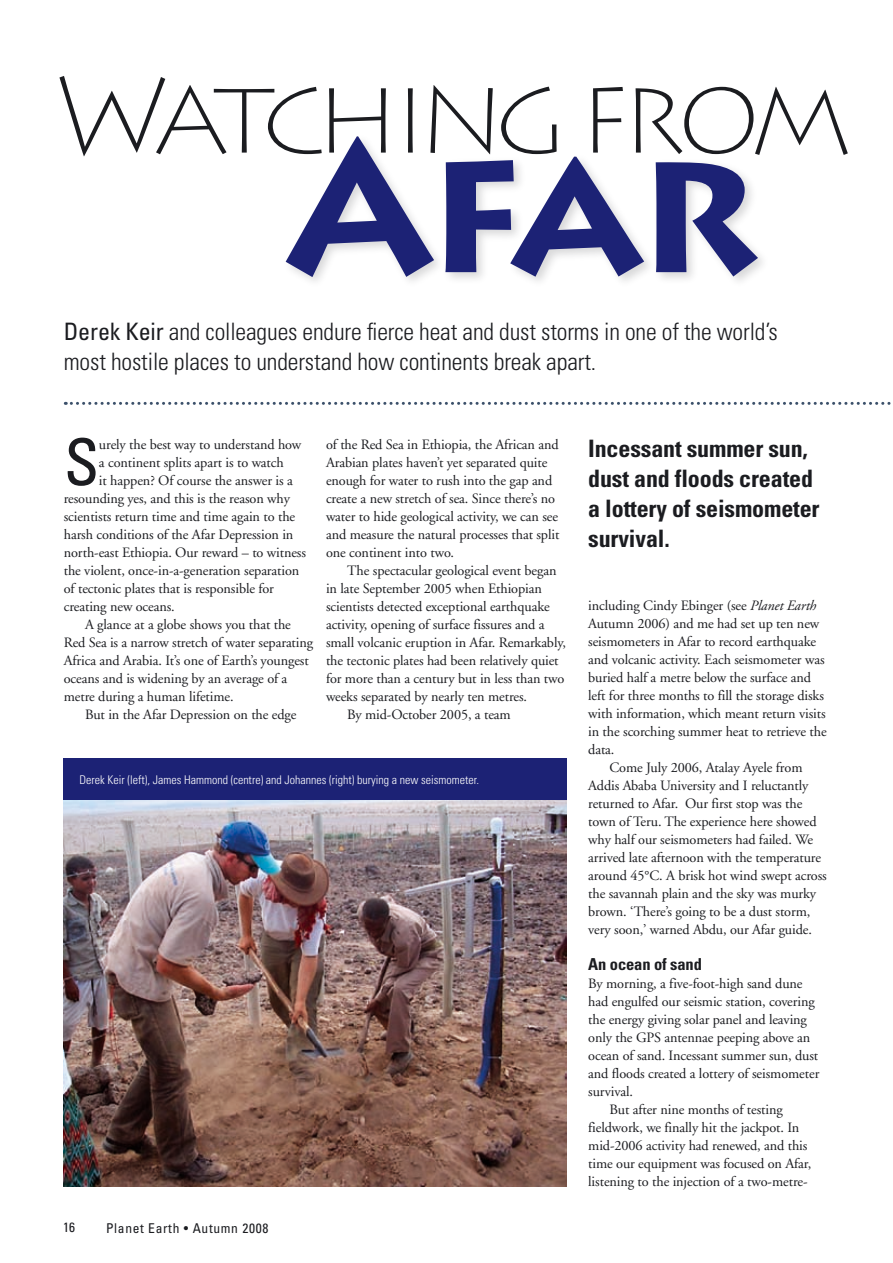
<style>
.page{position:relative;width:893px;height:1263px;background:#fff}
.page>*{position:absolute;margin:0;border:0;box-sizing:border-box;transform-origin:0 0}
.t1{font:700 183px "Lithos Pro";color:#1c2275}
.t2{font:200 108px "Lithos Pro";letter-spacing:-.1em;color:#1b1c20}
.t3{font:condensed 64.05px "Univers";color:#1b1c20}
.t4{font:300 condensed 24px/30px "Univers";letter-spacing:-.005em;color:#1b1c20}
.t5{font:700 condensed 24px/30px "Univers";letter-spacing:-.005em;color:#1b1c20}
.t6{font:700 condensed 16.5px "Univers";letter-spacing:-.005em;color:#1b1c20}
.t7{font:14.25px/18px "Adobe Garamond";letter-spacing:-.005em;color:#1b1c20}
.t8{font:condensed 13.5px "Univers";letter-spacing:.05em;color:#1b1c20}
.t9{font:300 condensed 12px "Univers";color:#fff}
.s1{font-weight:400}
.s2{font-style:italic}
</style>
<div class="page">
<div style="left:64px;top:758px;width:503px;height:44px;background:#1c2275"></div>
<img style="left:64px;top:801px;width:503px;height:385px">
<div style="left:281px;top:132px;width:489px;height:158px;background:#1b1c20;opacity:.17"></div>
<svg style="left:65px;top:402px;width:826px;height:3px"></svg>
<h2 class="t2" style="left:52px;top:53px;width:803px">Watching from</h2>
<h1 class="t1" style="left:284px;top:99px;width:476px">Afar</h1>
<h3 class="t4" style="left:64px;top:316px;width:715px"><span class="s1">Derek Keir</span> and colleagues endure fierce heat and dust storms in one of the world’s most hostile places to understand how continents break apart.</h3>
<h3 class="t3" style="left:64px;top:421px;width:37px">S</h3>
<p class="t7" style="left:99px;top:436px;width:204px">urely the best way to understand how</p>
<p class="t7" style="left:99px;top:454px;width:186px">a continent splits apart is to watch</p>
<p class="t7" style="left:99px;top:472px;width:195px">it happen? Of course the answer is a</p>
<p class="t7" style="left:64px;top:490px;width:228px">resounding yes, and this is the reason why</p>
<p class="t7" style="left:64px;top:508px;width:233px">scientists return time and time again to the</p>
<p class="t7" style="left:64px;top:526px;width:231px">harsh conditions of the Afar Depression in</p>
<p class="t7" style="left:64px;top:544px;width:244px">north-east Ethiopia. Our reward – to witness</p>
<p class="t7" style="left:64px;top:562px;width:237px">the violent, once-in-a-generation separation</p>
<p class="t7" style="left:64px;top:580px;width:212px">of tectonic plates that is responsible for</p>
<p class="t7" style="left:64px;top:598px;width:113px">creating new oceans.</p>
<p class="t7" style="left:85px;top:616px;width:207px">A glance at a globe shows you that the</p>
<p class="t7" style="left:64px;top:634px;width:251px">Red Sea is a narrow stretch of water separating</p>
<p class="t7" style="left:64px;top:652px;width:246px">Africa and Arabia. It’s one of Earth’s youngest</p>
<p class="t7" style="left:64px;top:670px;width:225px">oceans and is widening by an average of a</p>
<p class="t7" style="left:64px;top:688px;width:171px">metre during a human lifetime.</p>
<p class="t7" style="left:85px;top:706px;width:213px">But in the Afar Depression on the edge</p>
<p class="t7" style="left:326px;top:436px;width:235px">of the Red Sea in Ethiopia, the African and Arabian plates haven’t yet separated quite enough for water to rush into the gap and create a new stretch of sea. Since there’s no water to hide geological activity, we can see and measure the natural processes that split one continent into two.</p>
<p class="t7" style="left:347px;top:562px;width:211px">The spectacular geological event began</p>
<p class="t7" style="left:326px;top:580px;width:217px">in late September 2005 when Ethiopian</p>
<p class="t7" style="left:326px;top:598px;width:225px">scientists detected exceptional earthquake</p>
<p class="t7" style="left:326px;top:616px;width:220px">activity, opening of surface fissures and a</p>
<p class="t7" style="left:326px;top:634px;width:241px">small volcanic eruption in Afar. Remarkably,</p>
<p class="t7" style="left:326px;top:652px;width:234px">the tectonic plates had been relatively quiet</p>
<p class="t7" style="left:326px;top:670px;width:240px">for more than a century but in less than two</p>
<p class="t7" style="left:326px;top:688px;width:203px">weeks separated by nearly ten metres.</p>
<p class="t7" style="left:347px;top:706px;width:165px">By mid-October 2005, a team</p>
<p class="t9" style="left:79px;top:773px;width:401px">Derek Keir (left), James Hammond (centre) and Johannes (right) burying a new seismometer.</p>
<p class="t8" style="left:63px;top:1218px;width:13px">16</p>
<p class="t8" style="left:106px;top:1219px;width:164px">Planet Earth • Autumn 2008</p>
<h3 class="t5" style="left:588px;top:433px;width:233px">Incessant summer sun, dust and floods created a lottery of seismometer survival.</h3>
<p class="t7" style="left:588px;top:597px;width:230px">including Cindy Ebinger (see <span class="s2">Planet Earth</span></p>
<p class="t7" style="left:588px;top:615px;width:233px">Autumn 2006) and me had set up ten new</p>
<p class="t7" style="left:588px;top:633px;width:229px">seismometers in Afar to record earthquake</p>
<p class="t7" style="left:588px;top:651px;width:238px">and volcanic activity. Each seismometer was</p>
<p class="t7" style="left:588px;top:669px;width:224px">buried half a metre below the surface and</p>
<p class="t7" style="left:588px;top:687px;width:237px">left for three months to fill the storage disks</p>
<p class="t7" style="left:588px;top:705px;width:239px">with information, which meant return visits</p>
<p class="t7" style="left:588px;top:723px;width:240px">in the scorching summer heat to retrieve the</p>
<p class="t7" style="left:588px;top:741px;width:28px">data.</p>
<p class="t7" style="left:609px;top:759px;width:195px">Come July 2006, Atalay Ayele from</p>
<p class="t7" style="left:588px;top:777px;width:222px">Addis Ababa University and I reluctantly</p>
<p class="t7" style="left:588px;top:795px;width:216px">returned to Afar. Our first stop was the</p>
<p class="t7" style="left:588px;top:813px;width:230px">town of Teru. The experience here showed</p>
<p class="t7" style="left:588px;top:831px;width:226px">why half our seismometers had failed. We</p>
<p class="t7" style="left:588px;top:849px;width:234px">arrived late afternoon with the temperature</p>
<p class="t7" style="left:588px;top:867px;width:240px">around 45°C. A brisk hot wind swept across</p>
<p class="t7" style="left:588px;top:885px;width:229px">the savannah plain and the sky was murky</p>
<p class="t7" style="left:588px;top:903px;width:224px">brown. ‘There’s going to be a dust storm,</p>
<p class="t7" style="left:588px;top:921px;width:225px">very soon,’ warned Abdu, our Afar guide.</p>
<p class="t6" style="left:588px;top:954px;width:115px">An ocean of sand</p>
<p class="t7" style="left:588px;top:975px;width:216px">By morning, a five-foot-high sand dune</p>
<p class="t7" style="left:588px;top:993px;width:228px">had engulfed our seismic station, covering</p>
<p class="t7" style="left:588px;top:1011px;width:220px">the energy giving solar panel and leaving</p>
<p class="t7" style="left:588px;top:1029px;width:224px">only the GPS antennae peeping above an</p>
<p class="t7" style="left:588px;top:1047px;width:232px">ocean of sand. Incessant summer sun, dust</p>
<p class="t7" style="left:588px;top:1065px;width:233px">and floods created a lottery of seismometer</p>
<p class="t7" style="left:588px;top:1083px;width:46px">survival.</p>
<p class="t7" style="left:609px;top:1101px;width:175px">But after nine months of testing</p>
<p class="t7" style="left:588px;top:1119px;width:213px">fieldwork, we finally hit the jackpot. In</p>
<p class="t7" style="left:588px;top:1137px;width:221px">mid-2006 activity had renewed, and this</p>
<p class="t7" style="left:588px;top:1155px;width:224px">time our equipment was focused on Afar,</p>
<p class="t7" style="left:588px;top:1173px;width:221px">listening to the injection of a two-metre-</p>
</div>
